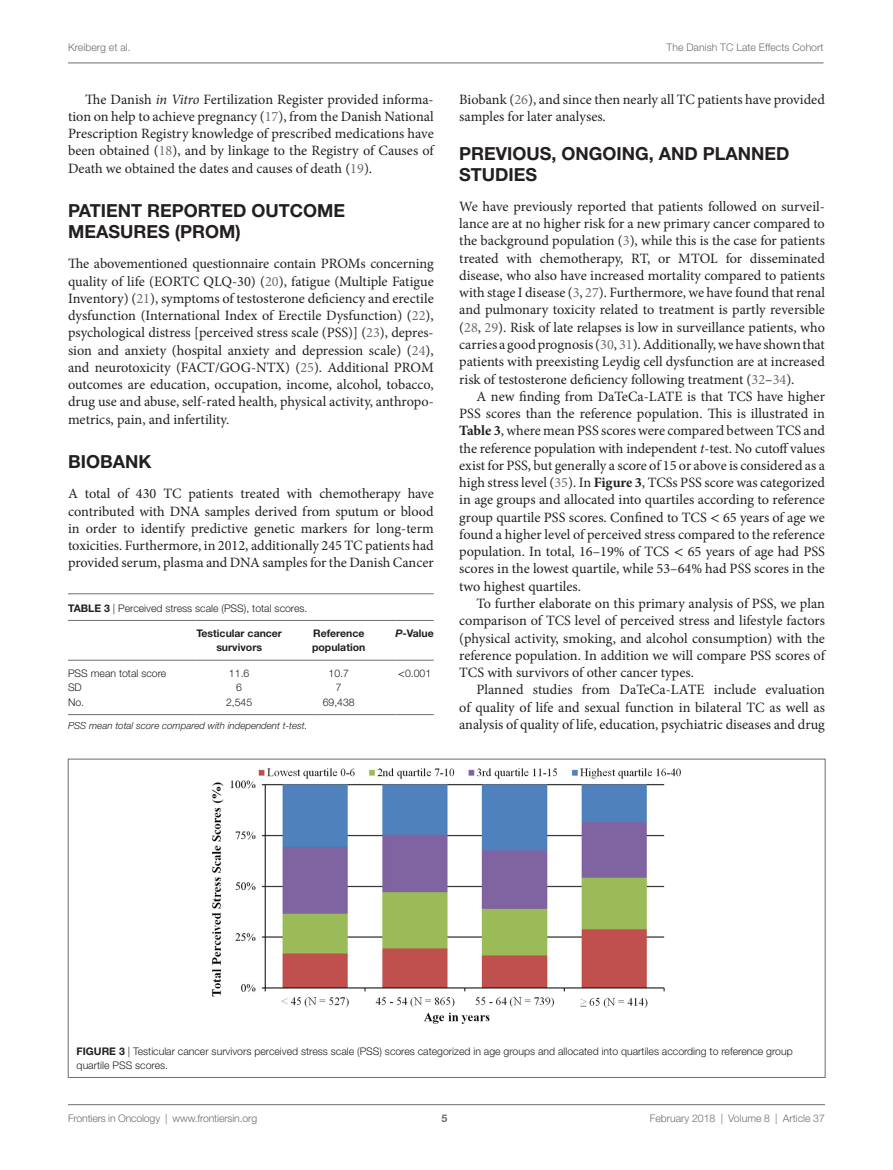
<style>
.page{position:relative;width:893px;height:1170px;background:#fff}
.page>*{position:absolute;margin:0;border:0;box-sizing:border-box;transform-origin:0 0}
.t1{font:700 18px/21px "Helvetica Neue LT Std";color:#231f20}
.t2{font:14.25px/17.2px "Minion Pro";color:#231f20;text-align:justify}
.t3{font:300 10.5px/14.2px "Helvetica Neue LT Std";color:#231f20}
.t4{font:300 10.5px "Helvetica Neue LT Std";color:#6c6d70}
.t5{font:700 10.5px/14.2px "Helvetica Neue LT Std";color:#231f20;text-align:center}
.t6{font:700 10.5px "Helvetica Neue LT Std";color:#6c6d70}
.t7{font:italic 300 9.75px "Helvetica Neue LT Std";color:#231f20}
.s1{font-style:italic}
.s2{color:#6c6d70}
.s3{font-weight:700}
.s4{font-family:"STIX General";font-weight:400}
.s5{font-family:"STIX General"}
</style>
<div class="page">
<hr style="left:68px;top:593px;width:366px;height:1px;background:#6c6d70">
<hr style="left:68px;top:620px;width:128px;height:1px;background:#6c6d70">
<hr style="left:68px;top:660px;width:128px;height:1px;background:#6c6d70">
<hr style="left:196px;top:620px;width:116px;height:1px;background:#6c6d70">
<hr style="left:196px;top:660px;width:116px;height:1px;background:#6c6d70">
<hr style="left:312px;top:620px;width:83px;height:1px;background:#6c6d70">
<hr style="left:312px;top:660px;width:83px;height:1px;background:#6c6d70">
<hr style="left:395px;top:620px;width:39px;height:1px;background:#6c6d70">
<hr style="left:395px;top:660px;width:39px;height:1px;background:#6c6d70">
<hr style="left:68px;top:714px;width:128px;height:1px;background:#6c6d70">
<hr style="left:196px;top:714px;width:116px;height:1px;background:#6c6d70">
<hr style="left:312px;top:714px;width:83px;height:1px;background:#6c6d70">
<hr style="left:395px;top:714px;width:39px;height:1px;background:#6c6d70">
<img style="left:212px;top:768px;width:469px;height:256px">
<hr style="left:68px;top:1104px;width:757px;height:1px;background:#6c6d70">
<hr style="left:68px;top:63px;width:755px;height:1px;background:#6c6d70">
<p class="t4" style="left:68px;top:41px;width:64px">Kreiberg et al.</p>
<p class="t4" style="left:667px;top:41px;width:158px">The Danish TC Late Effects Cohort</p>
<p class="t2" style="left:68px;top:90px;width:367px;text-indent:17px">The Danish <span class="s1">in Vitro</span> Fertilization Register provided informa&shy;tion on help to achieve pregnancy (<span class="s2">17</span>), from the Danish National Prescription Registry knowledge of prescribed medications have been obtained (<span class="s2">18</span>), and by linkage to the Registry of Causes of Death we obtained the dates and causes of death (<span class="s2">19</span>).</p>
<p class="t1" style="left:68px;top:200px;width:277px">PATIENT REPORTED OUTCOME<br>MEAS</p>
<p class="t1" style="left:120px;top:221px;width:26px">URES</p>
<p class="t1" style="left:175px;top:221px;width:67px">(PROM)</p>
<p class="t2" style="left:68px;top:255px;width:367px">The abovementioned questionnaire contain PROMs concerning quality of life (EORTC QLQ-30) (<span class="s2">20</span>), fatigue (Multiple Fatigue Inventory) (<span class="s2">21</span>), symptoms of testosterone deficiency and erectile dysfunction (International Index of Erectile Dysfunction) (<span class="s2">22</span>), psychological distress [perceived stress scale (PSS)] (<span class="s2">23</span>), depres&shy;sion and anxiety (hospital anxiety and depression scale) (<span class="s2">24</span>), and neurotoxicity (FACT/GOG-NTX) (<span class="s2">25</span>). Additional PROM outcomes are education, occupation, income, alcohol, tobacco, drug use and abuse, self-rated health, physical activity, anthropo&shy;metrics, pain, and infertility.</p>
<p class="t1" style="left:68px;top:451px;width:45px">BIOBAN</p>
<p class="t1" style="left:138px;top:451px;width:14px">K</p>
<p class="t2" style="left:68px;top:485px;width:367px">A total of 430 TC patients treated with chemotherapy have contributed with DNA samples derived from sputum or blood in order to identify predictive genetic markers for long-term toxicities. Furthermore, in 2012, additionally 245 TC patients had provided serum, plasma and DNA samples for the Danish Cancer</p>
<p class="t3" style="left:68px;top:601px;width:241px"><span class="s3">Table 3</span> | Perceived stress scale (PSS), total scores.</p>
<p class="t5" style="left:196px;top:625px;width:87px">Testicular cancer survivors</p>
<p class="t5" style="left:312px;top:625px;width:55px;text-align:left">Reference population</p>
<p class="t5" style="left:395px;top:625px;width:40px"><span class="s1">P</span>-Value</p>
<p class="t3" style="left:68px;top:665px;width:100px">PSS mean total score</p>
<p class="t3" style="left:229px;top:665px;width:22px">11.6</p>
<p class="t3" style="left:329px;top:665px;width:22px">10.7</p>
<p class="t3" style="left:398px;top:666px;width:35px"><span class="s4">&lt;</span>0.001</p>
<p class="t3" style="left:68px;top:680px;width:15px">SD</p>
<p class="t3" style="left:236px;top:680px;width:7px">6</p>
<p class="t3" style="left:336px;top:680px;width:7px">7</p>
<p class="t3" style="left:68px;top:694px;width:18px">No.</p>
<p class="t3" style="left:226px;top:694px;width:28px">2,545</p>
<p class="t3" style="left:323px;top:694px;width:34px">69,438</p>
<p class="t7" style="left:68px;top:719px;width:241px">PSS mean total score compared with independent t-test.</p>
<p class="t2" style="left:459px;top:90px;width:367px">Biobank (<span class="s2">26</span>), and since then nearly all TC patients have provided samples for later analyses.</p>
<p class="t1" style="left:459px;top:142px;width:269px">PREVIOUS, ONGOING, AN D PLANNE</p>
<p class="t1" style="left:776px;top:142px;width:15px">D</p>
<p class="t1" style="left:459px;top:163px;width:60px">STUDIES</p>
<p class="t2" style="left:459px;top:198px;width:367px">We have previously reported that patients followed on surveil&shy;lance are at no higher risk for a new primary cancer compared to the background population (<span class="s2">3</span>), while this is the case for patients treated with chemotherapy, RT, or MTOL for disseminated disease, who also have increased mortality compared to patients with stage I disease (<span class="s2">3</span>, <span class="s2">27</span>). Furthermore, we have found that renal and pulmonary toxicity related to treatment is partly reversible (<span class="s2">28</span>, <span class="s2">29</span>). Risk of late relapses is low in surveillance patients, who carries a good prognosis (<span class="s2">30</span>, <span class="s2">31</span>). Additionally, we have shown that patients with preexisting Leydig cell dysfunction are at increased risk of testosterone deficiency following treatment (<span class="s2">32</span>–<span class="s2">34</span>).</p>
<p class="t2" style="left:459px;top:387px;width:367px;text-indent:17px">A new finding from DaTeCa-LATE is that TCS have higher PSS scores than the reference population. This is illustrated in <span class="s3">Table 3</span>, where mean PSS scores were compared between TCS and the reference population with independent <span class="s1">t</span>-test. No cutoff values exist for PSS, but generally a score of 15 or above is considered as a high stress level (<span class="s2">35</span>). In <span class="s3">Figure 3</span>, TCSs PSS score was categorized in age groups and allocated into quartiles according to reference group quartile PSS scores. Confined to TCS <span class="s5">&lt;</span> 65 years of age we found a higher level of perceived stress compared to the reference population. In total, 16–19% of TCS <span class="s5">&lt;</span> 65 years of age had PSS scores in the lowest quartile, while 53–64% had PSS scores in the two highest quartiles.</p>
<p class="t2" style="left:459px;top:595px;width:367px;text-indent:17px">To further elaborate on this primary analysis of PSS, we plan comparison of TCS level of perceived stress and lifestyle factors (physical activity, smoking, and alcohol consumption) with the reference population. In addition we will compare PSS scores of TCS with survivors of other cancer types.</p>
<p class="t2" style="left:459px;top:681px;width:367px;text-indent:17px">Planned studies from DaTeCa-LATE include evaluation of quality of life and sexual function in bilateral TC as well as analysis of quality of life, education, psychiatric diseases and drug</p>
<p class="t3" style="left:77px;top:1043px;width:718px"><span class="s3">Figure 3</span> | Testicular cancer survivors perceived stress scale (PSS) scores categorized in age groups and allocated into quartiles according to reference group quartile PSS scores.</p>
<p class="t4" style="left:68px;top:1111px;width:191px">Frontiers in Oncology | www.frontiersin.org</p>
<p class="t4" style="left:650px;top:1111px;width:177px">February 2018 | Volume 8 | Article 37</p>
<p class="t6" style="left:441px;top:1111px;width:7px">5</p>
</div>
